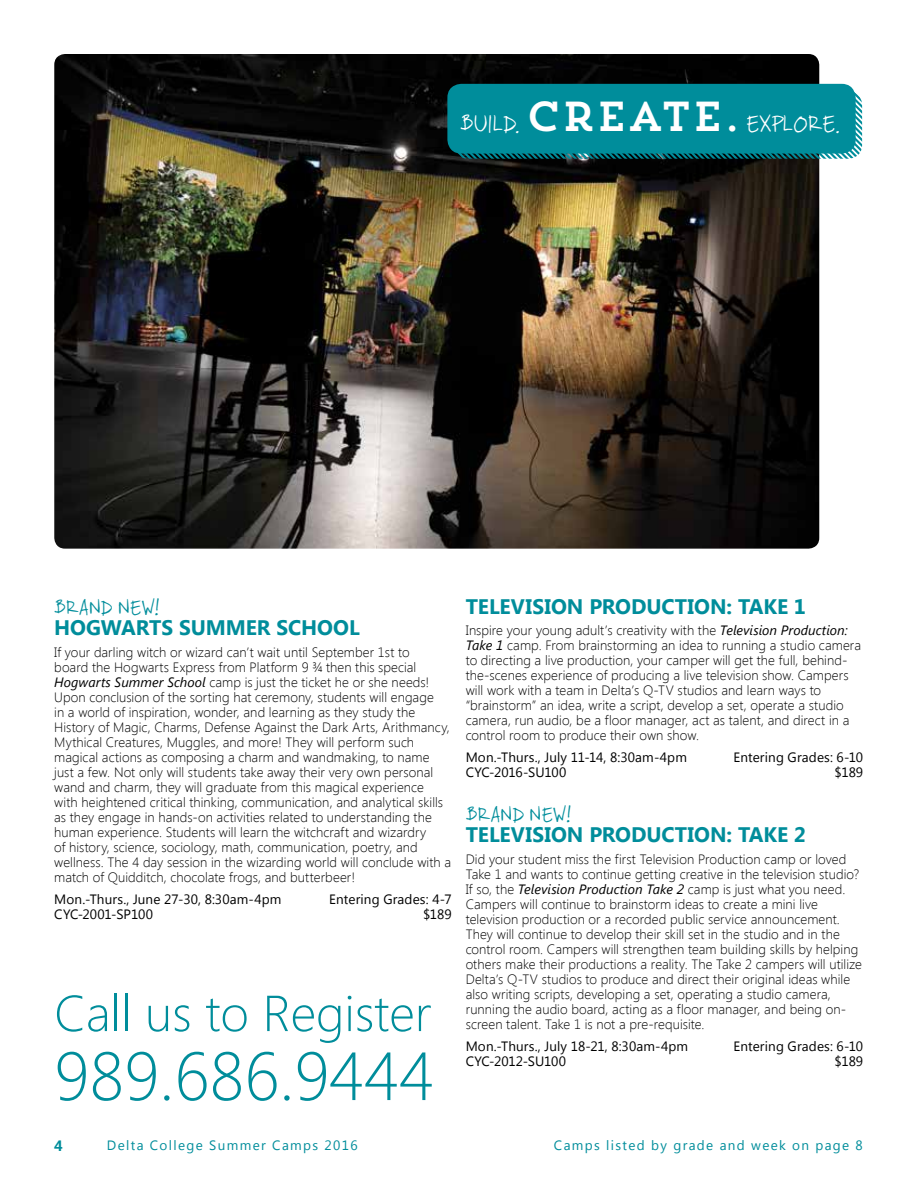
<style>
.page{position:relative;width:918px;height:1188px;background:#fff}
.page>*{position:absolute;margin:0;border:0;box-sizing:border-box;transform-origin:0 0}
.t1{font:300 67.95px "Segoe UI";color:#008d9b}
.t2{font:300 50.55px "Segoe UI";color:#008d9b}
.t3{font:24px "Faraco Hand";letter-spacing:.005em;color:#fff}
.t4{font:700 21px "Segoe UI";letter-spacing:-.005em;color:#008d9b}
.t5{font:21px "Faraco Hand";letter-spacing:.01em;color:#008d9b}
.t6{font:700 15px "Segoe UI";color:#008d9b}
.t7{font:300 13.5px/15px "Segoe UI";letter-spacing:.005em;color:#000}
.t8{font:13.5px "Segoe UI";letter-spacing:.01em;color:#000}
.t9{font:13.5px "Segoe UI";letter-spacing:.1em;color:#008d9b}
.t10{font:13.5px "Segoe UI";letter-spacing:-.015em;color:#000}
.s1{font-family:"Trend Slab One";font-size:41.85px}
.s2{font-weight:400;font-style:italic}
</style>
<div class="page">
<img style="left:54px;top:54px;width:765px;height:495px">
<svg style="left:454px;top:91px;width:408px;height:68px;background:#286e75"></svg>
<div style="left:447px;top:84px;width:409px;height:70px;background:#008d9b;border-radius:14px"></div>
<h3 class="t3" style="left:460px;top:109px;width:381px">BUILD. <span class="s1">CREATE.</span> EXPLORE.</h3>
<h3 class="t5" style="left:54px;top:594px;width:107px">BRAND NEW!</h3>
<h3 class="t4" style="left:54px;top:613px;width:307px">HOGWARTS SUMMER SCHOOL</h3>
<p class="t7" style="left:54px;top:644px;width:398px">If your darling witch or wizard can’t wait until September 1st to<br>board the Hogwarts Express from Platform 9 ¾ then this special <span class="s2">Hogwarts Summer School</span> camp is just the ticket he or she needs!<br>Upon conclusion of the sorting hat ceremony, students will engage<br>in a world of inspiration, wonder, and learning as they study the History of Magic, Charms, Defense Against the Dark Arts, Arithmancy, Mythical Creatures, Muggles, and more! They will perform such magical actions as composing a charm and wandmaking, to name just a few. Not only will students take away their very own personal wand and charm, they will graduate from this magical experience<br>with heightened critical thinking, communication, and analytical skills as they engage in hands-on activities related to understanding the human experience. Students will learn the witchcraft and wizardry<br>of history, science, sociology, math, communication, poetry, and wellness. The 4 day session in the wizarding world will conclude with a match of Quidditch, chocolate frogs, and butterbeer!</p>
<p class="t8" style="left:54px;top:890px;width:229px">Mon.-Thurs., June 27-30, 8:30am-4pm</p>
<p class="t8" style="left:329px;top:890px;width:124px">Entering Grades: 4-7</p>
<p class="t8" style="left:54px;top:905px;width:100px">CYC-2001-SP100</p>
<p class="t8" style="left:423px;top:905px;width:30px">$189</p>
<h2 class="t2" style="left:54px;top:978px;width:379px">Call us to Register</h2>
<h1 class="t1" style="left:54px;top:1029px;width:382px">989.686.9444</h1>
<h3 class="t4" style="left:466px;top:591px;width:342px">TELEVISION PRODUCTION: TAKE 1</h3>
<p class="t7" style="left:466px;top:623px;width:397px">Inspire your young adult’s creativity with the <span class="s2">Television Production:<br>Take 1</span> camp. From brainstorming an idea to running a studio camera to directing a live production, your camper will get the full, behind&shy;the-scenes experience of producing a live television show. Campers will work with a team in Delta’s Q-TV studios and learn ways to “brainstorm” an idea, write a script, develop a set, operate a studio camera, run audio, be a floor manager, act as talent, and direct in a control room to produce their own show.</p>
<p class="t8" style="left:466px;top:748px;width:223px">Mon.-Thurs., July 11-14, 8:30am-4pm</p>
<p class="t8" style="left:734px;top:748px;width:131px">Entering Grades: 6-10</p>
<p class="t10" style="left:466px;top:763px;width:102px">CYC-2016-SU100</p>
<p class="t8" style="left:835px;top:763px;width:30px">$189</p>
<h3 class="t5" style="left:466px;top:801px;width:107px">BRAND NEW!</h3>
<h3 class="t4" style="left:466px;top:820px;width:342px">TELEVISION PRODUCTION: TAKE 2</h3>
<p class="t7" style="left:466px;top:851px;width:398px">Did your student miss the first Television Production camp or loved Take 1 and wants to continue getting creative in the television studio?<br>If so, the <span class="s2">Television Production Take 2</span> camp is just what you need.<br>Campers will continue to brainstorm ideas to create a mini live television production or a recorded public service announcement.<br>They will continue to develop their skill set in the studio and in the control room. Campers will strengthen team building skills by helping others make their productions a reality. The Take 2 campers will utilize Delta’s Q-TV studios to produce and direct their original ideas while also writing scripts, developing a set, operating a studio camera, running the audio board, acting as a floor manager, and being on&shy;screen talent. Take 1 is not a pre-requisite.</p>
<p class="t8" style="left:466px;top:1037px;width:224px">Mon.-Thurs., July 18-21, 8:30am-4pm</p>
<p class="t8" style="left:734px;top:1037px;width:131px">Entering Grades: 6-10</p>
<p class="t8" style="left:466px;top:1052px;width:102px">CYC-2012-SU100</p>
<p class="t8" style="left:835px;top:1052px;width:30px">$189</p>
<p class="t6" style="left:54px;top:1135px;width:10px">4</p>
<p class="t9" style="left:107px;top:1136px;width:252px">Delta College Summer Camps 2016</p>
<p class="t9" style="left:554px;top:1136px;width:310px">Camps listed by grade and week on page 8</p>
</div>
